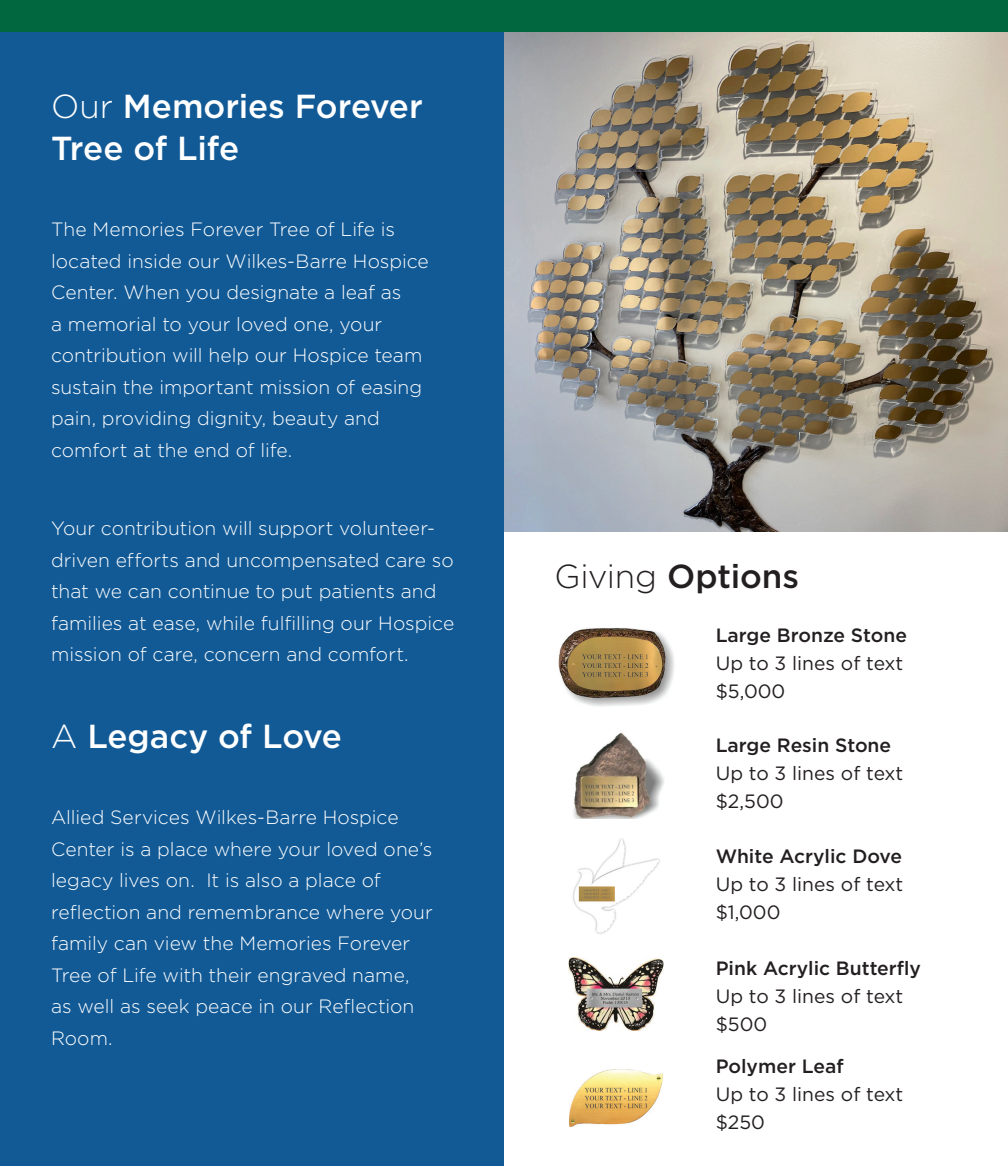
<style>
.page{position:relative;width:1008px;height:1166px;background:#fff}
.page>*{position:absolute;margin:0;border:0;box-sizing:border-box;transform-origin:0 0}
.t1{font:500 33.25px/42px "Gotham";letter-spacing:-.005em;color:#fff}
.t2{font:500 33.25px "Gotham";letter-spacing:-.005em;color:#231f20}
.t3{font:300 19.25px/31.5px "Gotham";color:#fff}
.t4{font:19.25px "Gotham";color:#231f20}
.t5{font:500 19.25px "Gotham";color:#231f20}
.s1{font-weight:300}
</style>
<div class="page">
<div style="left:0;top:0;width:1008px;height:32px;background:#00673e"></div>
<img style="left:504px;top:32px;width:504px;height:499px">
<div style="left:0;top:32px;width:504px;height:1134px;background:#125a96"></div>
<img style="left:573px;top:733px;width:91px;height:86px">
<img style="left:558px;top:628px;width:116px;height:79px">
<img style="left:573px;top:838px;width:87px;height:96px">
<img style="left:568px;top:957px;width:96px;height:73px">
<img style="left:570px;top:1069px;width:92px;height:57px">
<p class="t1" style="left:51px;top:85px;width:373px"><span class="s1">Our</span> Memories Forever<br>Tree of Life</p>
<p class="t3" style="left:51px;top:213px;width:379px">The Memories Forever Tree of Life is located inside our Wilkes-Barre Hospice Center. When you designate a leaf as<br>a memorial to your loved one, your contribution will help our Hospice team sustain the important mission of easing pain, providing dignity, beauty and comfort at the end of life.</p>
<p class="t3" style="left:51px;top:513px;width:405px">Your contribution will support volunteer&shy;driven efforts and uncompensated care so that we can continue to put patients and families at ease, while fulfilling our Hospice mission of care, concern and comfort.</p>
<p class="t1" style="left:51px;top:715px;width:292px"><span class="s1">A</span> Legacy of Love</p>
<p class="t3" style="left:51px;top:801px;width:383px">Allied Services Wilkes-Barre Hospice Center is a place where your loved one’s legacy lives on. It is also a place of reflection and remembrance where your family can view the Memories Forever Tree of Life with their engraved name, as well as seek peace in our Reflection Room.</p>
<p class="t2" style="left:554px;top:556px;width:246px"><span class="s1">Giving</span> Options</p>
<p class="t5" style="left:716px;top:623px;width:193px">Large Bronze Stone</p>
<p class="t4" style="left:716px;top:651px;width:189px">Up to 3 lines of text</p>
<p class="t4" style="left:716px;top:679px;width:71px">$5,000</p>
<p class="t5" style="left:716px;top:734px;width:177px">Large Resin Stone</p>
<p class="t4" style="left:716px;top:762px;width:189px">Up to 3 lines of text</p>
<p class="t4" style="left:716px;top:790px;width:69px">$2,500</p>
<p class="t5" style="left:716px;top:844px;width:188px">White Acrylic Dove</p>
<p class="t4" style="left:716px;top:872px;width:189px">Up to 3 lines of text</p>
<p class="t4" style="left:716px;top:900px;width:66px">$1,000</p>
<p class="t5" style="left:716px;top:956px;width:207px">Pink Acrylic Butterfly</p>
<p class="t4" style="left:716px;top:984px;width:189px">Up to 3 lines of text</p>
<p class="t4" style="left:716px;top:1012px;width:53px">$500</p>
<p class="t5" style="left:716px;top:1054px;width:129px">Polymer Leaf</p>
<p class="t4" style="left:716px;top:1082px;width:189px">Up to 3 lines of text</p>
<p class="t4" style="left:716px;top:1110px;width:51px">$250</p>
</div>
